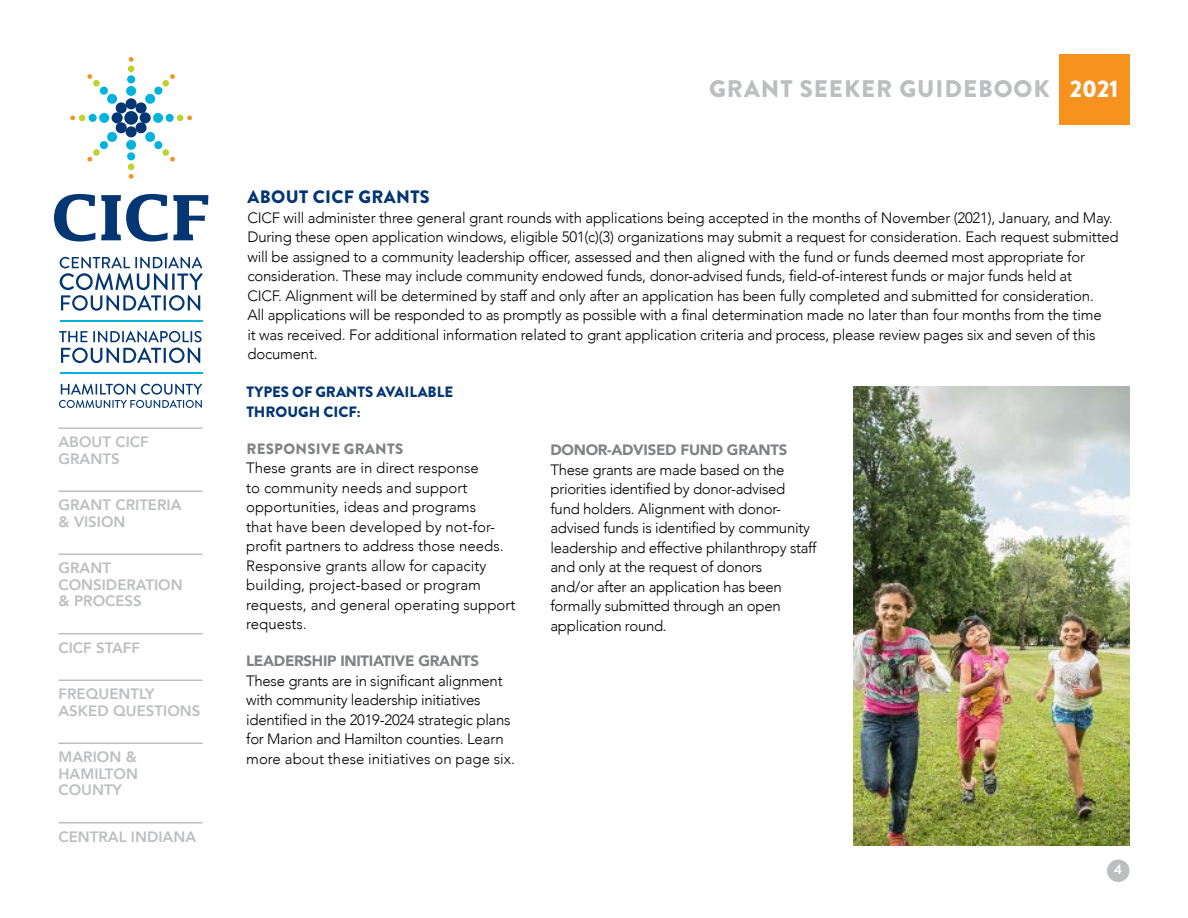
<style>
.page{position:relative;width:1188px;height:918px;background:#fff}
.page>*{position:absolute;margin:0;border:0;box-sizing:border-box;transform-origin:0 0}
.t1{font:900 24px "Brandon Grotesque";letter-spacing:.04em;color:#bcbec0}
.t2{font:900 18px "Brandon Grotesque";letter-spacing:.02em;color:#043673}
.t3{font:300 15px/19.5px "Avenir";letter-spacing:-.015em;color:#000}
.t4{font:800 15px/16.5px "Avenir";color:#bcbec0}
.t5{font:900 15px "Avenir";letter-spacing:-.02em;color:#808285}
.t6{font:900 15px/19.5px "Brandon Grotesque";color:#043673}
.t7{font:900 15px "Brandon Grotesque";letter-spacing:.02em;color:#808285}
.t8{font:700 13.5px "Brandon Grotesque";color:#fff}
.s1{color:#fff}
</style>
<div class="page">
<div style="left:1107px;top:860px;width:23px;height:22px;background:#bcbec0;border-radius:50%"></div>
<div style="left:1059px;top:54px;width:71px;height:71px;background:#f7921e"></div>
<svg style="left:54px;top:194px;width:41px;height:47px"></svg>
<svg style="left:101px;top:194px;width:107px;height:47px"></svg>
<svg style="left:60px;top:257px;width:143px;height:54px"></svg>
<svg style="left:59px;top:331px;width:28px;height:11px"></svg>
<svg style="left:93px;top:331px;width:109px;height:11px"></svg>
<svg style="left:61px;top:348px;width:139px;height:15px"></svg>
<svg style="left:70px;top:57px;width:122px;height:122px"></svg>
<hr style="left:60px;top:320px;width:142px;height:2px;background:#00b3dc">
<hr style="left:60px;top:372px;width:142px;height:2px;background:#00b3dc">
<svg style="left:59px;top:384px;width:143px;height:24px"></svg>
<hr style="left:58px;top:428px;width:144px;height:1px;background:#bcbec0">
<hr style="left:58px;top:490px;width:144px;height:2px;background:#bcbec0">
<hr style="left:58px;top:554px;width:144px;height:1px;background:#bcbec0">
<hr style="left:58px;top:633px;width:144px;height:1px;background:#bcbec0">
<hr style="left:58px;top:680px;width:144px;height:1px;background:#bcbec0">
<hr style="left:58px;top:742px;width:144px;height:2px;background:#bcbec0">
<hr style="left:58px;top:822px;width:144px;height:2px;background:#bcbec0">
<img style="left:854px;top:387px;width:276px;height:459px">
<p class="t4" style="left:58px;top:434px;width:92px">ABOUT CICF<br>GRANTS</p>
<p class="t4" style="left:58px;top:497px;width:125px">GRANT CRITERIA &amp; VISION</p>
<p class="t4" style="left:58px;top:560px;width:126px">GRANT<br>CONSIDERATION &amp; PROCESS</p>
<p class="t4" style="left:58px;top:639px;width:83px">CICF STAFF</p>
<p class="t4" style="left:58px;top:686px;width:143px">FREQUENTLY<br>ASKED QUESTIONS</p>
<p class="t4" style="left:58px;top:749px;width:81px;text-align:justify">MARION &amp; HAMILTON COUNTY</p>
<p class="t4" style="left:58px;top:828px;width:139px">CENTRAL INDIANA</p>
<h1 class="t1" style="left:709px;top:71px;width:411px">GRANT SEEKER GUIDEBOOK <span class="s1">2021</span></h1>
<p class="t2" style="left:248px;top:184px;width:184px">ABOUT CICF GRANTS</p>
<p class="t3" style="left:248px;top:208px;width:873px">CICF will administer three general grant rounds with applications being accepted in the months of November (2021), January, and May.<br>During these open application windows, eligible 501(c)(3) organizations may submit a request for consideration. Each request submitted will be assigned to a community leadership officer, assessed and then aligned with the fund or funds deemed most appropriate for consideration. These may include community endowed funds, donor-advised funds, field-of-interest funds or major funds held at<br>CICF. Alignment will be determined by staff and only after an application has been fully completed and submitted for consideration.<br>All applications will be responded to as promptly as possible with a final determination made no later than four months from the time<br>it was received. For additional information related to grant application criteria and process, please review pages six and seven of this document.</p>
<p class="t6" style="left:246px;top:382px;width:208px">TYPES OF GRANTS AVAILABLE<br>THROUGH CICF:</p>
<p class="t7" style="left:246px;top:438px;width:159px">RESPONSIVE GRANTS</p>
<p class="t3" style="left:246px;top:458px;width:271px">These grants are in direct response<br>to community needs and support opportunities, ideas and programs<br>that have been developed by not-for&shy;profit partners to address those needs.<br>Responsive grants allow for capacity building, project-based or program requests, and general operating support requests.</p>
<p class="t5" style="left:246px;top:648px;width:234px">LEADERSHIP INITIATIVE GRANTS</p>
<p class="t3" style="left:246px;top:671px;width:270px">These grants are in significant alignment with community leadership initiatives identified in the 2019-2024 strategic plans for Marion and Hamilton counties. Learn more about these initiatives on page six.</p>
<p class="t5" style="left:550px;top:437px;width:238px">DONOR-ADVISED FUND GRANTS</p>
<p class="t3" style="left:550px;top:460px;width:268px">These grants are made based on the priorities identified by donor-advised fund holders. Alignment with donor&shy;advised funds is identified by community leadership and effective philanthropy staff and only at the request of donors<br>and/or after an application has been formally submitted through an open application round.</p>
<p class="t8" style="left:1114px;top:860px;width:10px">4</p>
</div>
